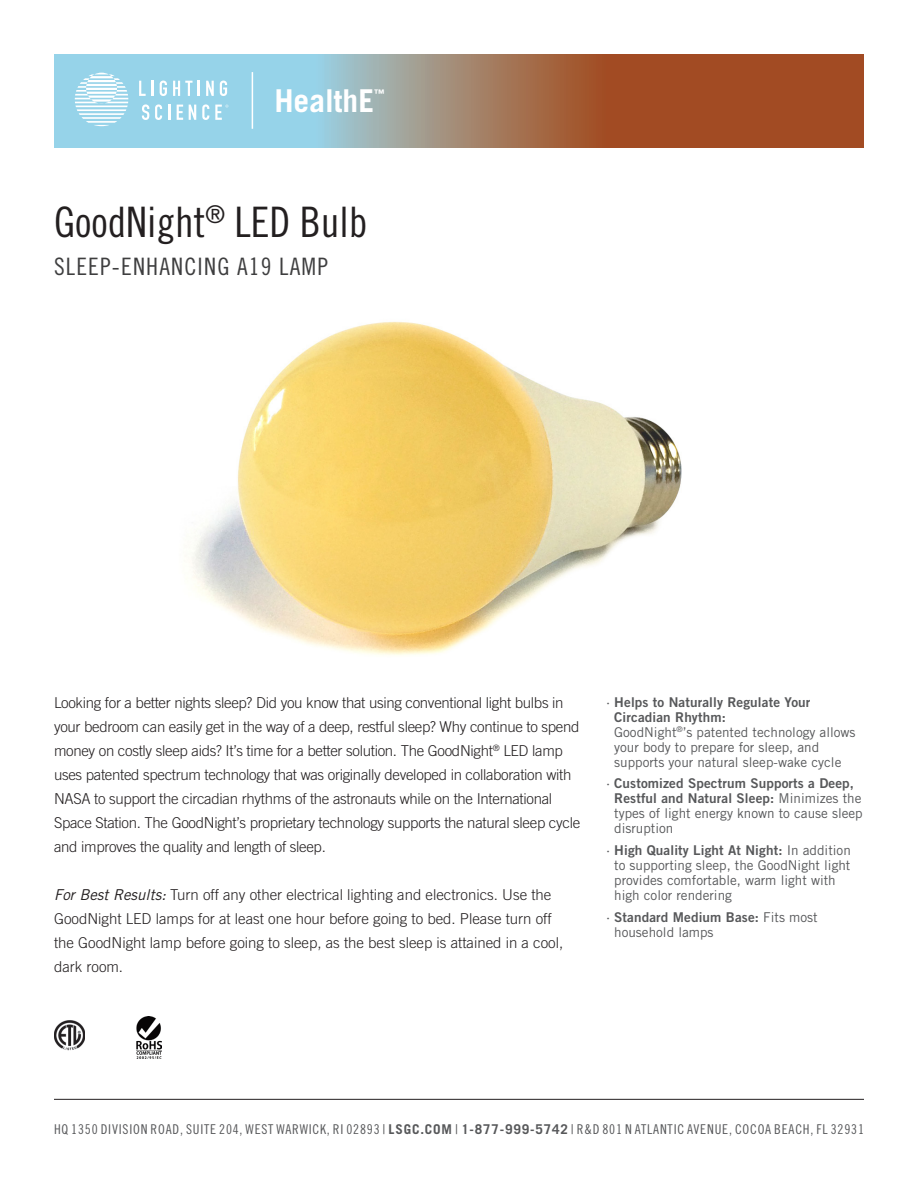
<style>
.page{position:relative;width:918px;height:1188px;background:#fff}
.page>*{position:absolute;margin:0;border:0;box-sizing:border-box;transform-origin:0 0}
.Product_Name{font:42px "Trade Gothic LT Pro Cn 18";color:#231f20}
.t1{font:700 31.5px "Trade Gothic LT Pro";color:#fff}
.Product_Subhead{font:24px "Trade Gothic LT Pro Cn 18";letter-spacing:.05em;color:#3e3e3f}
.Product_Description{font:300 15px/24px "Trade Gothic LT Pro";letter-spacing:-.02em;color:#231f20}
.Product_Description-2{font:300 15px/24px "Trade Gothic LT Pro";color:#231f20}
.Bullets{font:13.5px/15px "Trade Gothic LT Pro";color:#57585a}
.t2{font:13.5px "Trade Gothic LT Pro Cn 18";letter-spacing:.06em;color:#57585a}
.t3{font:700 10.5px "Trade Gothic LT Pro";color:#fff}
.s1{font-weight:400;font-style:italic}
.s2{font-family:"Trade Gothic LT Pro Bd 2"}
.s3{font-family:"Trade Gothic LT Pro";font-weight:700}
</style>
<div class="page">
<svg style="left:54px;top:54px;width:810px;height:93px;background:#9e897b"></svg>
<hr style="left:252px;top:72px;width:1px;height:57px;background:#fff">
<hr style="left:54px;top:1099px;width:810px;height:1px;background:#231f20">
<img style="left:191px;top:322px;width:491px;height:333px">
<img style="left:137px;top:1017px;width:25px;height:42px">
<img style="left:54px;top:1020px;width:31px;height:31px">
<svg style="left:139px;top:81px;width:14px;height:15px"></svg>
<svg style="left:160px;top:81px;width:7px;height:15px"></svg>
<svg style="left:173px;top:81px;width:27px;height:15px"></svg>
<svg style="left:206px;top:81px;width:8px;height:15px"></svg>
<svg style="left:220px;top:81px;width:7px;height:15px"></svg>
<svg style="left:142px;top:104px;width:7px;height:16px"></svg>
<svg style="left:155px;top:104px;width:7px;height:16px"></svg>
<svg style="left:168px;top:105px;width:2px;height:15px"></svg>
<svg style="left:177px;top:105px;width:6px;height:15px"></svg>
<svg style="left:189px;top:105px;width:7px;height:15px"></svg>
<svg style="left:202px;top:104px;width:7px;height:16px"></svg>
<svg style="left:75px;top:73px;width:53px;height:53px"></svg>
<svg style="left:215px;top:105px;width:13px;height:15px"></svg>
<p class="t1" style="left:274px;top:81px;width:101px">HealthE</p>
<p class="t3" style="left:374px;top:87px;width:12px">™</p>
<p class="Product_Name" style="left:54px;top:197px;width:315px">GoodNight<sup>®</sup> LED Bulb</p>
<p class="Product_Subhead" style="left:54px;top:252px;width:276px">SLEEP-ENHANCING A19 LAMP</p>
<p class="Product_Description" style="left:54px;top:690px;width:528px">Looking for a better nights sleep? Did you know that using conventional light bulbs in your bedroom can easily get in the way of a deep, restful sleep? Why continue to spend money on costly sleep aids? It’s time for a better solution. The GoodNight<sup>®</sup> LED lamp uses patented spectrum technology that was originally developed in collaboration with NASA to support the circadian rhythms of the astronauts while on the International Space Station. The GoodNight’s proprietary technology supports the natural sleep cycle and improves the quality and length of sleep.</p>
<p class="Product_Description-2" style="left:54px;top:882px;width:511px"><span class="s1">For Best Results:</span> Turn off any other electrical lighting and electronics. Use the GoodNight LED lamps for at least one hour before going to bed. Please turn off the GoodNight lamp before going to sleep, as the best sleep is attained in a cool, dark room.</p>
<p class="Bullets" style="left:614px;top:694px;width:243px;text-indent:-8px">· <span class="s2">Helps to Naturally Regulate Your Circadian Rhythm:<br></span>GoodNight<sup>®</sup>’s patented technology allows your body to prepare for sleep, and supports your natural sleep-wake cycle</p>
<p class="Bullets" style="left:614px;top:776px;width:250px;text-indent:-8px">· <span class="s2">Customized Spectrum Supports a Deep, Restful and Natural Sleep:</span> Minimizes the types of light energy known to cause sleep disruption</p>
<p class="Bullets" style="left:614px;top:843px;width:238px;text-indent:-8px">· <span class="s2">High Quality Light At Night:</span> In addition to supporting sleep, the GoodNight light provides comfortable, warm light with high color rendering</p>
<p class="Bullets" style="left:614px;top:910px;width:205px;text-indent:-8px">· <span class="s2">Standard Medium Base:</span> Fits most household lamps</p>
<p class="t2" style="left:54px;top:1121px;width:812px">HQ 1350 DIVISION ROAD, SUITE 204, WEST WARWICK, RI 02893 | <span class="s3">LSGC.COM</span> | <span class="s3">1-877-999-5742</span> | R&amp;D 801 N ATLANTIC AVENUE, COCOA BEACH, FL 32931</p>
</div>
